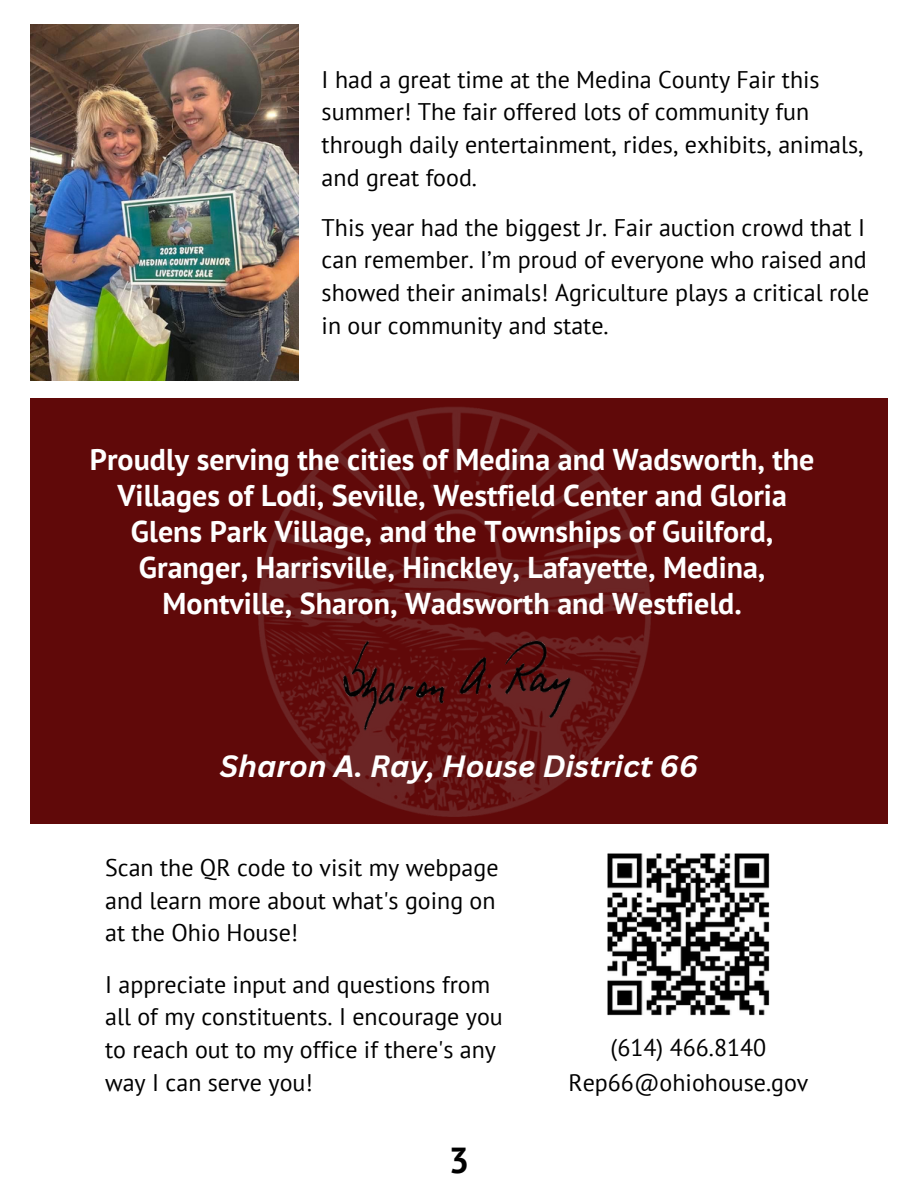
<style>
.page{position:relative;width:918px;height:1188px;background:#fff}
.page>*{position:absolute;margin:0;border:0;box-sizing:border-box;transform-origin:0 0}
.t1{font:700 36px "PT Sans";color:#000}
.t2{font:700 30px/36px "PT Sans";color:#fff;text-align:center}
.t3{font:italic 700 30px "Canva Sans";color:#fff}
.t4{font:24px/32.7px "PT Sans";color:#000}
</style>
<div class="page">
<div style="left:30px;top:398px;width:858px;height:426px;background:#600909"></div>
<img style="left:258px;top:407px;width:393px;height:410px">
<img style="left:336px;top:634px;width:246px;height:103px">
<img style="left:608px;top:854px;width:162px;height:162px">
<img style="left:30px;top:24px;width:268px;height:357px">
<p class="t4" style="left:322px;top:63px;width:544px">I had a great time at the Medina County Fair this summer! The fair offered lots of community fun through daily entertainment, rides, exhibits, animals, and great food.</p>
<p class="t4" style="left:322px;top:211px;width:549px">This year had the biggest Jr. Fair auction crowd that I can remember. I’m proud of everyone who raised and showed their animals! Agriculture plays a critical role in our community and state.</p>
<p class="t2" style="left:90px;top:441px;width:726px">Proudly serving the cities of Medina and Wadsworth, the Villages of Lodi, Seville, Westfield Center and Gloria Glens Park Village, and the Townships of Guilford, Granger, Harrisville, Hinckley, Lafayette, Medina, Montville, Sharon, Wadsworth and Westfield.</p>
<p class="t3" style="left:220px;top:745px;width:480px">Sharon A. Ray, House District 66</p>
<p class="t4" style="left:105px;top:851px;width:395px;text-align:justify">Scan the QR code to visit my webpage and learn more about what's going on at the Ohio House!</p>
<p class="t4" style="left:105px;top:968px;width:399px">I appreciate input and questions from all of my constituents. I encourage you to reach out to my office if there's any way I can serve you!</p>
<p class="t1" style="left:449px;top:1136px;width:22px">3</p>
<p class="t4" style="left:611px;top:1031px;width:157px">(614) 466.8140</p>
<p class="t4" style="left:568px;top:1065px;width:242px">Rep66@ohiohouse.gov</p>
</div>
